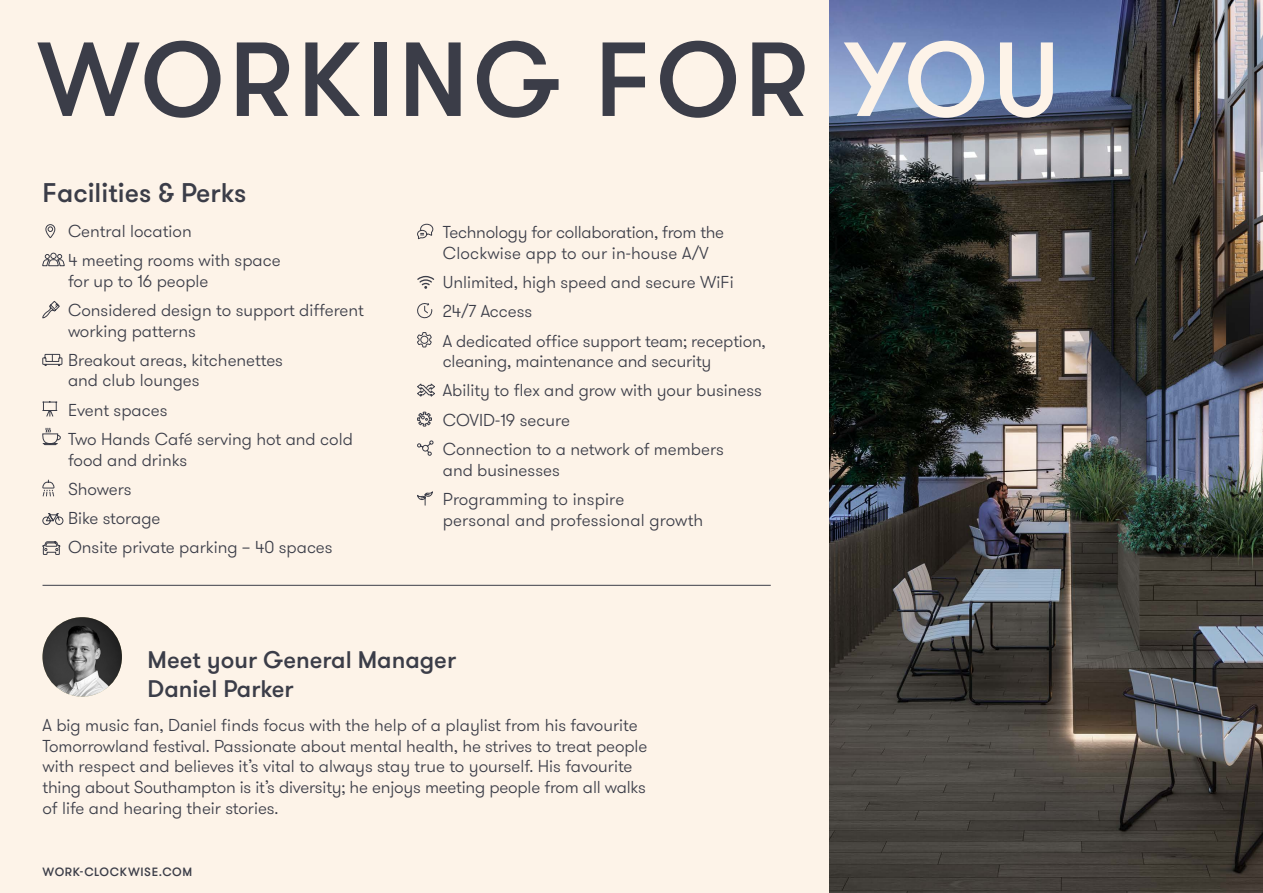
<style>
.page{position:relative;width:1263px;height:893px;background:#fdf3e8}
.page>*{position:absolute;margin:0;border:0;box-sizing:border-box;transform-origin:0 0}
.t1{font:500 105px "GT Walsheim Pro";letter-spacing:.045em;color:#3b3d48}
.t2{font:500 27px "GT Walsheim Pro";color:#3b3d48}
.t3{font:500 24px/28.8px "GT Walsheim Pro";color:#3b3d48}
.t4{font:300 17.25px/29.2px "GT Walsheim Pro";color:#3b3d48}
.t5{font:500 12px "GT Walsheim Pro";letter-spacing:.055em;color:#3b3d48}
.s1{color:#fdf3e8}
</style>
<div class="page">
<img style="left:830px;top:0;width:433px;height:893px">
<img style="left:43px;top:617px;width:79px;height:80px;border-radius:40px">
<svg style="left:45px;top:224px;width:10px;height:15px"></svg>
<svg style="left:42px;top:253px;width:23px;height:13px"></svg>
<svg style="left:42px;top:301px;width:18px;height:18px"></svg>
<svg style="left:42px;top:354px;width:20px;height:12px"></svg>
<svg style="left:42px;top:401px;width:15px;height:16px"></svg>
<svg style="left:42px;top:427px;width:19px;height:18px"></svg>
<svg style="left:42px;top:479px;width:13px;height:17px"></svg>
<svg style="left:42px;top:513px;width:22px;height:12px"></svg>
<svg style="left:42px;top:541px;width:19px;height:14px"></svg>
<svg style="left:417px;top:224px;width:16px;height:15px"></svg>
<svg style="left:417px;top:276px;width:17px;height:13px"></svg>
<svg style="left:417px;top:303px;width:15px;height:16px"></svg>
<svg style="left:417px;top:332px;width:15px;height:15px"></svg>
<svg style="left:417px;top:383px;width:18px;height:14px"></svg>
<svg style="left:417px;top:412px;width:15px;height:15px"></svg>
<svg style="left:417px;top:440px;width:17px;height:16px"></svg>
<svg style="left:417px;top:492px;width:16px;height:14px"></svg>
<hr style="left:43px;top:585px;width:728px;height:1px;background:#3b3d48">
<h1 class="t1" style="left:37px;top:13px;width:1025px">WORKING FOR <span class="s1">YOU</span></h1>
<h2 class="t2" style="left:43px;top:176px;width:205px">Facilities &amp; Perks</h2>
<p class="t4" style="left:68px;top:217px;width:214px">Central location<br>4 meeting rooms with space</p>
<p class="t4" style="left:68px;top:266px;width:297px">for up to 16 people<br>Considered design to support different</p>
<p class="t4" style="left:68px;top:316px;width:216px">working patterns<br>Breakout areas, kitchenettes</p>
<p class="t4" style="left:68px;top:366px;width:286px">and club lounges<br>Event spaces<br>Two Hands Café serving hot and cold</p>
<p class="t4" style="left:68px;top:445px;width:266px">food and drinks<br>Showers<br>Bike storage<br>Onsite private parking – 40 spaces</p>
<p class="t4" style="left:443px;top:222px;width:283px;line-height:20.7px">Technology for collaboration, from the<br>Clockwise app to our in-house A/V</p>
<p class="t4" style="left:443px;top:268px;width:325px">Unlimited, high speed and secure WiFi<br>24/7 Access<br>A dedicated office support team; reception,</p>
<p class="t4" style="left:443px;top:347px;width:321px">cleaning, maintenance and security<br>Ability to flex and grow with your business<br>COVID-19 secure<br>Connection to a network of members</p>
<p class="t4" style="left:443px;top:455px;width:183px;line-height:30px">and businesses<br>Programming to inspire</p>
<p class="t4" style="left:443px;top:506px;width:262px">personal and professional growth</p>
<h3 class="t3" style="left:148px;top:646px;width:310px">Meet your General Manager<br>Daniel Parker</h3>
<p class="t4" style="left:43px;top:715px;width:606px;line-height:20.7px">A big music fan, Daniel finds focus with the help of a playlist from his favourite Tomorrowland festival. Passionate about mental health, he strives to treat people with respect and believes it’s vital to always stay true to yourself. His favourite thing about Southampton is it’s diversity; he enjoys meeting people from all walks of life and hearing their stories.</p>
<p class="t5" style="left:43px;top:864px;width:151px">WORK-CLOCKWISE.COM</p>
</div>
